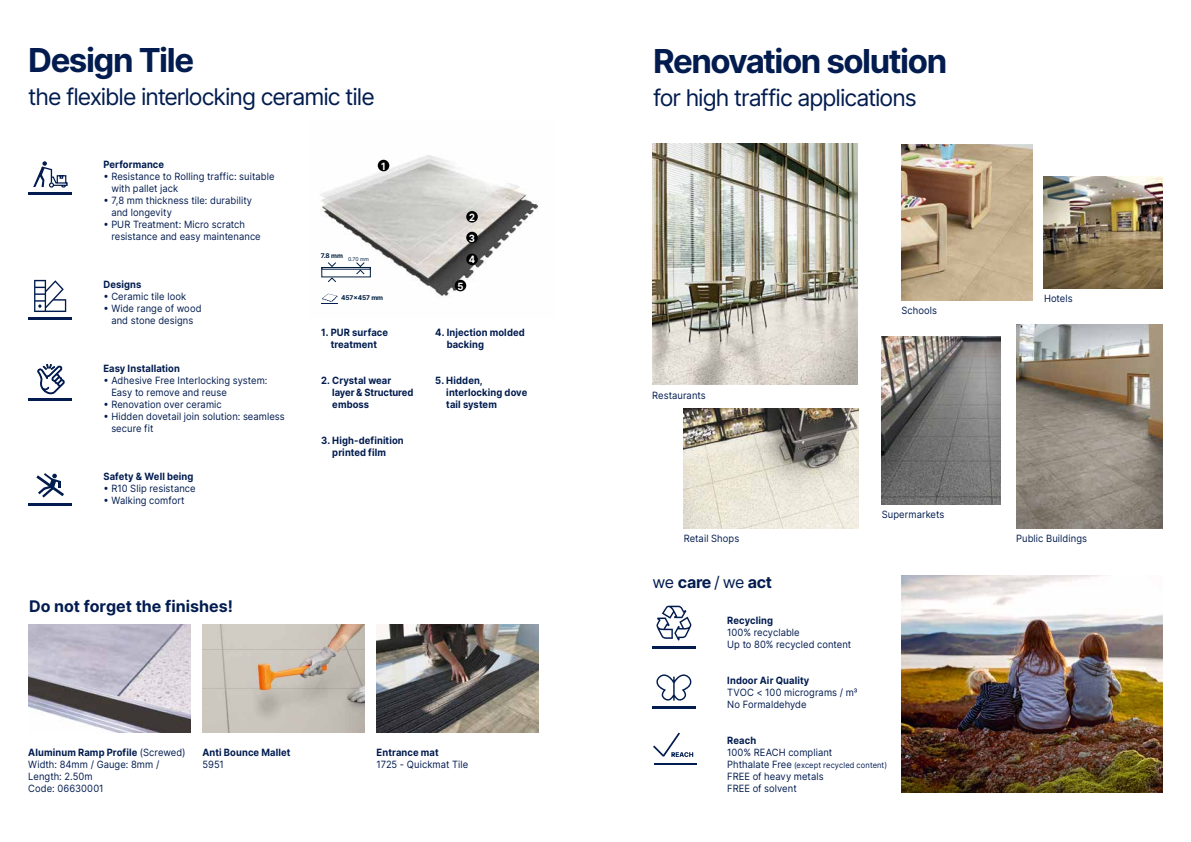
<style>
.page{position:relative;width:1191px;height:842px;background:#fff}
.page>*{position:absolute;margin:0;border:0;box-sizing:border-box;transform-origin:0 0}
.t1{font:700 33px "Inter";letter-spacing:-.045em;color:#021c4f}
.t2{font:23px "Inter";letter-spacing:-.045em;color:#021c4f}
.t3{font:700 16px "Inter";color:#021c4f}
.t4{font:10px/12px "Inter";letter-spacing:.01em;color:#021c4f;scale:.94 1}
.t5{font:700 10px/12px "Inter";letter-spacing:.01em;color:#021c4f;scale:.94 1}
.t6{font:700 10px "Inter";color:#fff;scale:.94 1}
.t7{font:8px "Inter";letter-spacing:.015em;color:#021c4f;scale:.94 1}
.t8{font:700 6.5px "Inter";letter-spacing:-.01em;color:#011e41}
.t9{font:5.2px "Inter";color:#011e41}
.s1{font-weight:700}
.s2{font-weight:400}
.s3{font-size:10px}
</style>
<div class="page">
<img style="left:320px;top:155px;width:218px;height:141px">
<svg style="left:321px;top:294px;width:17px;height:10px"></svg>
<img style="left:29px;top:624px;width:161px;height:108px">
<img style="left:202px;top:624px;width:163px;height:108px">
<img style="left:377px;top:624px;width:161px;height:108px">
<svg style="left:33px;top:161px;width:35px;height:27px"></svg>
<hr style="left:28px;top:192px;width:44px;height:2px;background:#021c4f">
<svg style="left:34px;top:280px;width:32px;height:32px"></svg>
<hr style="left:28px;top:318px;width:44px;height:2px;background:#021c4f">
<svg style="left:37px;top:363px;width:28px;height:31px"></svg>
<hr style="left:28px;top:399px;width:44px;height:2px;background:#021c4f">
<svg style="left:36px;top:473px;width:28px;height:25px"></svg>
<hr style="left:28px;top:503px;width:44px;height:2px;background:#021c4f">
<img style="left:901px;top:576px;width:261px;height:216px">
<img style="left:652px;top:144px;width:206px;height:240px">
<img style="left:683px;top:408px;width:175px;height:120px">
<img style="left:901px;top:144px;width:131px;height:156px">
<img style="left:1043px;top:177px;width:119px;height:111px">
<img style="left:882px;top:336px;width:118px;height:168px">
<img style="left:1016px;top:324px;width:146px;height:204px">
<svg style="left:656px;top:674px;width:35px;height:27px"></svg>
<hr style="left:652px;top:706px;width:43px;height:3px;background:#021c4f">
<svg style="left:656px;top:606px;width:35px;height:34px"></svg>
<hr style="left:652px;top:646px;width:43px;height:3px;background:#021c4f">
<svg style="left:653px;top:733px;width:40px;height:24px"></svg>
<hr style="left:654px;top:762px;width:42px;height:2px;background:#021c4f">
<div style="left:321px;top:267px;width:50px;height:2px;border:1px solid #011e41"></div>
<svg style="left:327px;top:262px;width:9px;height:5px"></svg>
<svg style="left:356px;top:262px;width:9px;height:13px"></svg>
<svg style="left:327px;top:277px;width:9px;height:6px"></svg>
<div style="left:378px;top:160px;width:11px;height:11px;background:#000;border-radius:50%"></div>
<div style="left:466px;top:232px;width:12px;height:11px;background:#000;border-radius:50%"></div>
<div style="left:466px;top:211px;width:12px;height:12px;background:#000;border-radius:50%"></div>
<div style="left:466px;top:254px;width:12px;height:11px;background:#000;border-radius:50%"></div>
<div style="left:454px;top:280px;width:12px;height:11px;background:#000;border-radius:50%"></div>
<h1 class="t1" style="left:28px;top:36px;width:167px">Design Tile</h1>
<h2 class="t2" style="left:28px;top:79px;width:348px">the flexible interlocking ceramic tile</h2>
<p class="t5" style="left:103px;top:158px;width:66px">Performance</p>
<p class="t4" style="left:111px;top:170px;width:175px;text-indent:-8px">• Resistance to Rolling traffic: suitable with pallet jack</p>
<p class="t4" style="left:111px;top:194px;width:151px;text-indent:-8px">• 7,8 mm thickness tile: durability and longevity</p>
<p class="t4" style="left:111px;top:218px;width:160px;text-indent:-8px">• PUR Treatment: Micro scratch resistance and easy maintenance</p>
<p class="t5" style="left:103px;top:278px;width:42px">Designs</p>
<p class="t4" style="left:103px;top:290px;width:90px">• Ceramic tile look</p>
<p class="t4" style="left:103px;top:302px;width:106px;text-align:center">• Wide range of wood and stone designs</p>
<p class="t5" style="left:103px;top:362px;width:83px">Easy Installation</p>
<p class="t4" style="left:111px;top:374px;width:167px;text-indent:-8px">• Adhesive Free Interlocking system:<br>Easy to remove and reuse</p>
<p class="t4" style="left:103px;top:398px;width:127px">• Renovation over ceramic</p>
<p class="t4" style="left:111px;top:410px;width:186px;text-indent:-8px">• Hidden dovetail join solution: seamless secure fit</p>
<p class="t5" style="left:103px;top:470px;width:97px">Safety &amp; Well being</p>
<p class="t4" style="left:103px;top:482px;width:100px">• R10 Slip resistance</p>
<p class="t4" style="left:103px;top:494px;width:88px">• Walking comfort</p>
<p class="t6" style="left:381px;top:159px;width:6px">1</p>
<p class="t9" style="left:321px;top:255px;width:50px"><sup>7.8</sup> <sup>mm</sup> 0.70 mm</p>
<p class="t8" style="left:341px;top:293px;width:44px">457x457 mm</p>
<p class="t5" style="left:321px;top:326px;width:73px;text-align:center">1. PUR surface treatment</p>
<p class="t5" style="left:332px;top:374px;width:88px;text-indent:-11px">2. Crystal wear layer &amp; Structured emboss</p>
<p class="t5" style="left:332px;top:434px;width:77px;text-indent:-11px">3. High-definition printed film</p>
<p class="t6" style="left:469px;top:210px;width:8px">2</p>
<p class="t6" style="left:469px;top:253px;width:8px">4</p>
<p class="t6" style="left:469px;top:231px;width:8px">3</p>
<p class="t6" style="left:457px;top:279px;width:8px">5</p>
<p class="t5" style="left:447px;top:326px;width:85px;text-indent:-11px">4. Injection molded backing</p>
<p class="t5" style="left:446px;top:374px;width:88px;text-indent:-11px">5. Hidden, interlocking dove tail system</p>
<h3 class="t3" style="left:29px;top:594px;width:205px">Do not forget the finishes!</h3>
<p class="t4" style="left:28px;top:746px;width:169px"><span class="s1">Aluminum Ramp Profile</span> (Screwed)<br>Width: 84mm / Gauge: 8mm /<br>Length: 2.50m<br>Code: 06630001</p>
<p class="t5" style="left:202px;top:746px;width:95px">Anti Bounce Mallet</p>
<p class="t4" style="left:202px;top:758px;width:24px">5951</p>
<p class="t5" style="left:377px;top:746px;width:68px">Entrance mat</p>
<p class="t4" style="left:377px;top:758px;width:99px">1725 - Quickmat Tile</p>
<h1 class="t1" style="left:653px;top:37px;width:296px">Renovation solution</h1>
<h2 class="t2" style="left:653px;top:81px;width:265px">for high traffic applications</h2>
<p class="t4" style="left:652px;top:389px;width:59px">Restaurants</p>
<p class="t4" style="left:683px;top:533px;width:61px">Retail Shops</p>
<h3 class="t3" style="left:652px;top:570px;width:121px"><span class="s2">we</span> care <span class="s2">/ we</span> act</h3>
<p class="t4" style="left:901px;top:305px;width:39px">Schools</p>
<p class="t4" style="left:882px;top:509px;width:68px">Supermarkets</p>
<p class="t5" style="left:727px;top:614px;width:50px">Recycling</p>
<p class="t4" style="left:727px;top:626px;width:133px">100% recyclable<br>Up to 80% recycled content</p>
<p class="t5" style="left:727px;top:674px;width:89px">Indoor Air Quality</p>
<p class="t4" style="left:727px;top:686px;width:140px">TVOC &lt; 100 micrograms / m3<br>No Formaldehyde</p>
<p class="t5" style="left:727px;top:734px;width:32px">Reach</p>
<p class="t4" style="left:727px;top:746px;width:113px">100% REACH compliant</p>
<p class="t7" style="left:727px;top:759px;width:171px"><span class="s3">Phthalate Free</span> (except recycled content)</p>
<p class="t4" style="left:727px;top:770px;width:104px">FREE of heavy metals<br>FREE of solvent</p>
<p class="t4" style="left:1044px;top:292px;width:32px">Hotels</p>
<p class="t4" style="left:1016px;top:533px;width:77px">Public Buildings</p>
</div>
